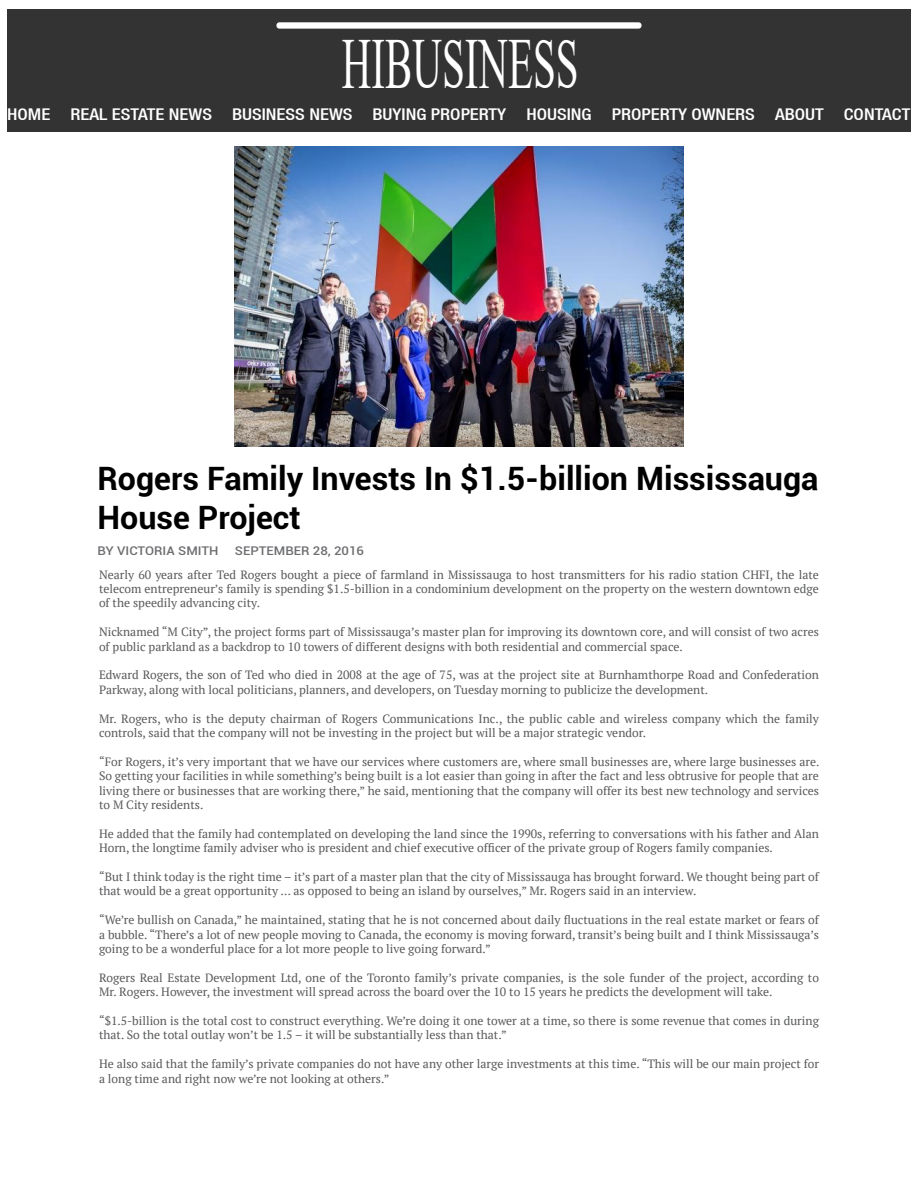
<style>
.page{position:relative;width:918px;height:1188px;background:#fff}
.page>*{position:absolute;margin:0;border:0;box-sizing:border-box;transform-origin:0 0}
.t1{font:71.7px "Times New Roman";color:#fff;scale:.57 1}
.t2{font:700 32.25px/38.7px "Roboto";color:#000}
.t3{font:500 condensed 16.2px "Helvetica 67";color:#fff;scale:1.15 1}
.t4{font:12px/14.4px "PT Serif";color:#58595b}
.t5{font:500 12px "Roboto";color:#6d6e71;scale:1.1 1}
</style>
<div class="page">
<div style="left:7px;top:9px;width:904px;height:123px;background:#333"></div>
<svg style="left:276px;top:22px;width:366px;height:7px;background:#e9e9e9"></svg>
<img style="left:234px;top:147px;width:450px;height:300px">
<h1 class="t1" style="left:342px;top:13px;width:417px">HIBUSINESS</h1>
<h3 class="t3" style="left:7px;top:105px;width:787px">HOME REAL ESTATE NEWS BUSINESS NEWS BUYING PROPERTY HOUSING PROPERTY OWNERS ABOUT CONTACT</h3>
<h2 class="t2" style="left:98px;top:458px;width:723px">Rogers Family Invests In $1.5-billion Mississauga<br>House Project</h2>
<p class="t5" style="left:97px;top:543px;width:112px">BY VICTORIA SMITH</p>
<p class="t5" style="left:235px;top:543px;width:119px">SEPTEMBER 28, 2016</p>
<p class="t4" style="left:99px;top:567px;width:721px;text-align:justify">Nearly 60 years after Ted Rogers bought a piece of farmland in Mississauga to host transmitters for his radio station CHFI, the late telecom entrepreneur’s family is spending $1.5-billion in a condominium development on the property on the western downtown edge of the speedily advancing city.</p>
<p class="t4" style="left:99px;top:625px;width:721px">Nicknamed “M City”, the project forms part of Mississauga’s master plan for improving its downtown core, and will consist of two acres of public parkland as a backdrop to 10 towers of different designs with both residential and commercial space.</p>
<p class="t4" style="left:99px;top:668px;width:721px">Edward Rogers, the son of Ted who died in 2008 at the age of 75, was at the project site at Burnhamthorpe Road and Confederation<br>Parkway, along with local politicians, planners, and developers, on Tuesday morning to publicize the development.</p>
<p class="t4" style="left:99px;top:711px;width:721px">Mr. Rogers, who is the deputy chairman of Rogers Communications Inc., the public cable and wireless company which the family controls, said that the company will not be investing in the project but will be a major strategic vendor.</p>
<p class="t4" style="left:99px;top:754px;width:722px;text-align:justify">“For Rogers, it’s very important that we have our services where customers are, where small businesses are, where large businesses are.<br>So getting your facilities in while something’s being built is a lot easier than going in after the fact and less obtrusive for people that are living there or businesses that are working there,” he said, mentioning that the company will offer its best new technology and services to M City residents.</p>
<p class="t4" style="left:99px;top:826px;width:722px">He added that the family had contemplated on developing the land since the 1990s, referring to conversations with his father and Alan<br>Horn, the longtime family adviser who is president and chief executive officer of the private group of Rogers family companies.</p>
<p class="t4" style="left:99px;top:869px;width:721px">“But I think today is the right time – it’s part of a master plan that the city of Mississauga has brought forward. We thought being part of that would be a great opportunity … as opposed to being an island by ourselves,” Mr. Rogers said in an interview.</p>
<p class="t4" style="left:99px;top:913px;width:722px;text-align:justify">“We’re bullish on Canada,” he maintained, stating that he is not concerned about daily fluctuations in the real estate market or fears of a bubble. “There’s a lot of new people moving to Canada, the economy is moving forward, transit’s being built and I think Mississauga’s going to be a wonderful place for a lot more people to live going forward.”</p>
<p class="t4" style="left:99px;top:970px;width:722px">Rogers Real Estate Development Ltd, one of the Toronto family’s private companies, is the sole funder of the project, according to<br>Mr. Rogers. However, the investment will spread across the board over the 10 to 15 years he predicts the development will take.</p>
<p class="t4" style="left:99px;top:1013px;width:721px">“$1.5-billion is the total cost to construct everything. We’re doing it one tower at a time, so there is some revenue that comes in during that. So the total outlay won’t be 1.5 – it will be substantially less than that.”</p>
<p class="t4" style="left:99px;top:1057px;width:722px">He also said that the family’s private companies do not have any other large investments at this time. “This will be our main project for a long time and right now we’re not looking at others.”</p>
</div>
